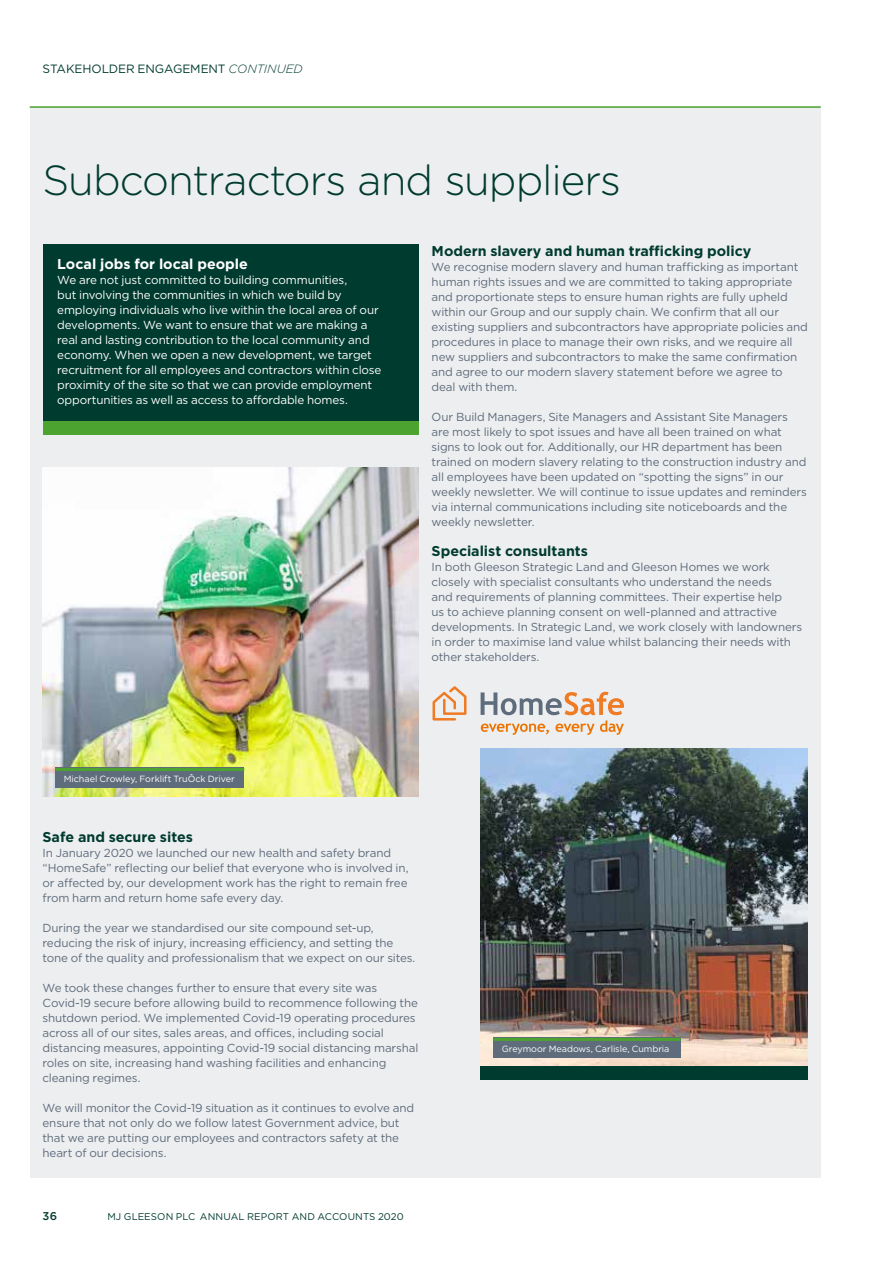
<style>
.page{position:relative;width:893px;height:1263px;background:#fff}
.page>*{position:absolute;margin:0;border:0;box-sizing:border-box;transform-origin:0 0}
.t1{font:300 42px "Gotham Rounded";letter-spacing:-.025em;color:#003b2f}
.t2{font:700 14.25px "Gotham";color:#003b2f}
.t3{font:700 14.25px "Gotham";color:#fff}
.t4{font:12px "Gotham";letter-spacing:-.015em;color:#003b2f}
.t5{font:11.7px/15px "Gotham";letter-spacing:-.015em;color:#5e6c7b}
.t6{font:11.7px/15px "Gotham";letter-spacing:-.015em;color:#fff}
.t7{font:500 11.25px "Gotham";color:#003b2f}
.t8{font:9.75px "Gotham";letter-spacing:.005em;color:#003b2f}
.t9{font:9px "Gotham";letter-spacing:-.005em;color:#fff}
.s1{font-weight:300;font-style:italic}
</style>
<div class="page">
<div style="left:30px;top:106px;width:791px;height:1072px;background:#edeef0"></div>
<hr style="left:30px;top:106px;width:791px;height:2px;background:#4da32f">
<img style="left:480px;top:748px;width:328px;height:318px">
<svg style="left:432px;top:686px;width:34px;height:34px"></svg>
<svg style="left:481px;top:692px;width:143px;height:43px"></svg>
<img style="left:43px;top:468px;width:376px;height:328px">
<div style="left:43px;top:245px;width:375px;height:176px;background:#003b2f"></div>
<div style="left:43px;top:421px;width:375px;height:13px;background:#4da32f"></div>
<div style="left:480px;top:1066px;width:328px;height:13px;background:#003b2f"></div>
<div style="left:55px;top:768px;width:189px;height:20px;background:#5e6c7b"></div>
<hr style="left:55px;top:768px;width:189px;height:3px;background:#4da32f">
<div style="left:493px;top:1038px;width:187px;height:20px;background:#5e6c7b"></div>
<hr style="left:493px;top:1038px;width:187px;height:3px;background:#4da32f">
<p class="t4" style="left:43px;top:61px;width:262px">STAKEH OLDER ENGAGEMENT <span class="s1">CONTINUED</span></p>
<h1 class="t1" style="left:43px;top:152px;width:580px">Subcontractors and suppliers</h1>
<p class="t3" style="left:57px;top:255px;width:192px">Local jobs for local people</p>
<p class="t6" style="left:57px;top:272px;width:326px">We are not just committed to building communities,<br>but involving the communities in which we build by employing individuals who live within the local area of our developments. We want to ensure that we are making a real and lasting contribution to the local community and economy. When we open a new development, we target recruitment for all employees and contractors within close proximity of the site so that we can provide employment opportunities as well as access to affordable homes.</p>
<p class="t2" style="left:432px;top:242px;width:321px">Modern slavery and human trafficking policy</p>
<p class="t5" style="left:432px;top:259px;width:378px">We recognise modern slavery and human trafficking as important human rights issues and we are committed to taking appropriate and proportionate steps to ensure human rights are fully upheld within our Group and our supply chain. We confirm that all our existing suppliers and subcontractors have appropriate policies and procedures in place to manage their own risks, and we require all new suppliers and subcontractors to make the same confirmation and agree to our modern slavery statement before we agree to deal with them.</p>
<p class="t5" style="left:432px;top:409px;width:377px">Our Build Managers, Site Managers and Assistant Site Managers are most likely to spot issues and have all been trained on what signs to look out for. Additionally, our H R department has been trained on modern slavery relating to the construction industry and all employees have been updated on “spotting the signs” in our weekly newsletter. We will continue to issue updates and reminders via internal communications including site noticeboards and the weekly newsletter.</p>
<p class="t2" style="left:432px;top:542px;width:158px">Specialist consultants</p>
<p class="t5" style="left:432px;top:559px;width:372px">In both Gleeson Strategic Land and Gleeson H omes we work closely with specialist consultants who understand the needs<br>and requirements of planning committees. Their expertise help<br>us to achieve planning consent on well-planned and attractive developments. In Strategic Land, we work closely with landowners in order to maximise land value whilst balancing their needs with other stakeholders.</p>
<p class="t9" style="left:64px;top:773px;width:172px">Michael Crowley, Forklift TruÔck Driver</p>
<p class="t2" style="left:43px;top:827px;width:152px">Safe and secure sites</p>
<p class="t5" style="left:43px;top:845px;width:367px">In January 2020 we launched our new health and safety brand<br>“H omeSafe” reflecting our belief that everyone who is involved in, or affected by, our development work has the right to remain free from harm and return home safe every day.</p>
<p class="t5" style="left:43px;top:920px;width:374px">During the year we standardised our site compound set-up, reducing the risk of injury, increasing efficiency, and setting the tone of the quality and professionalism that we expect on our sites.</p>
<p class="t5" style="left:43px;top:980px;width:377px">We took these changes further to ensure that every site was Covid-19 secure before allowing build to recommence following the shutdown period. We implemented Covid-19 operating procedures across all of our sites, sales areas, and offices, including social distancing measures, appointing Covid-19 social distancing marshal roles on site, increasing hand washing facilities and enhancing cleaning regimes.</p>
<p class="t5" style="left:43px;top:1099px;width:373px">We will monitor the Covid-19 situation as it continues to evolve and ensure that not only do we follow latest Government advice, but that we are putting our employees and contractors safety at the heart of our decisions.</p>
<p class="t7" style="left:43px;top:1209px;width:16px">36</p>
<p class="t8" style="left:107px;top:1211px;width:32px">MJ Gleeson</p>
<p class="t8" style="left:176px;top:1211px;width:40px">PLC Annual</p>
<p class="t8" style="left:247px;top:1211px;width:15px">Report</p>
<p class="t8" style="left:292px;top:1211px;width:9px">and</p>
<p class="t8" style="left:317px;top:1211px;width:16px">Accounts</p>
<p class="t8" style="left:378px;top:1211px;width:27px">2020</p>
<p class="t9" style="left:502px;top:1042px;width:169px">Greymoor Meadows, Carlisle, Cumbria</p>
</div>
